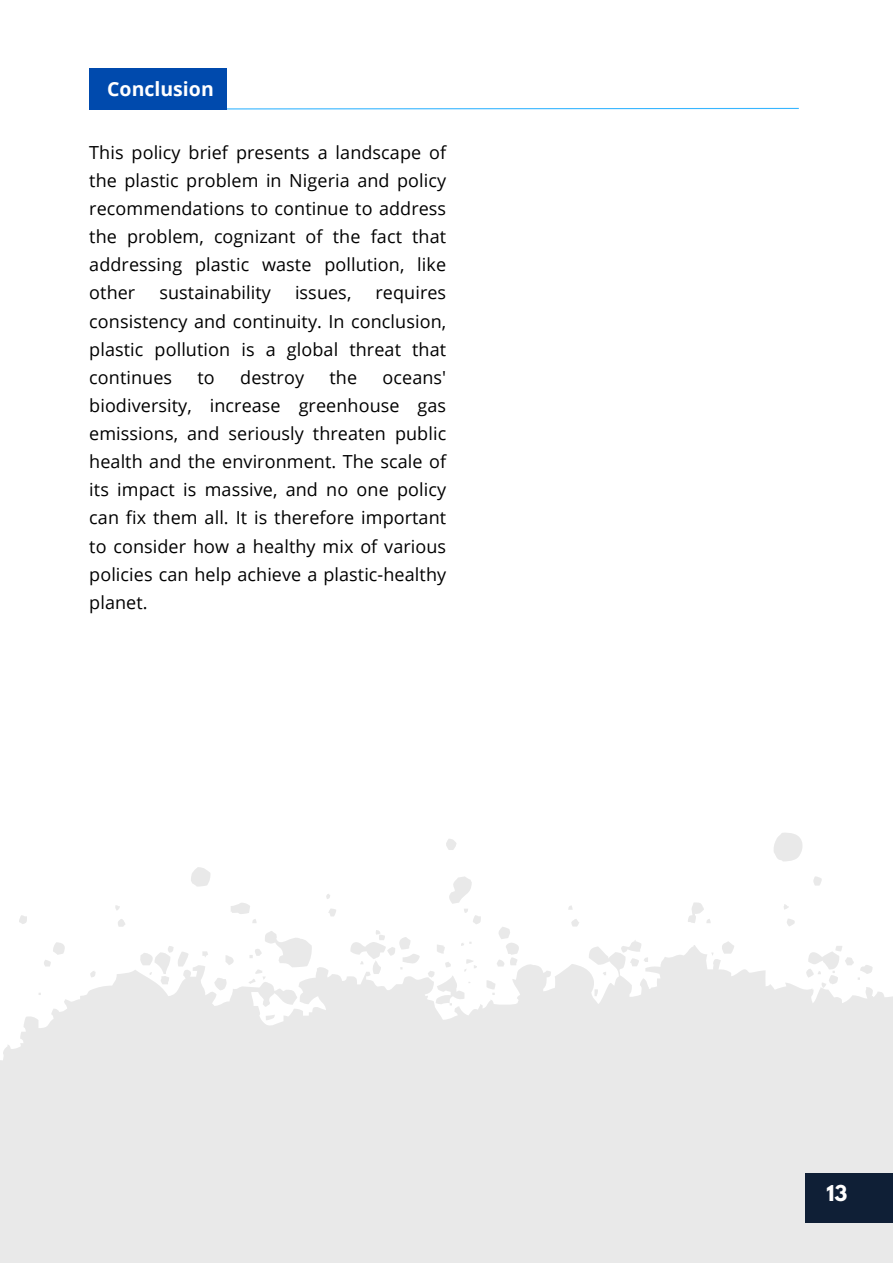
<style>
.page{position:relative;width:893px;height:1264px;background:#fff}
.page>*{position:absolute;margin:0;border:0;box-sizing:border-box;transform-origin:0 0}
.t1{font:700 19.5px "Open Sans";color:#fff}
.t2{font:700 19.35px "League Spartan";color:#fff}
.t3{font:18px/28px "Open Sans";letter-spacing:.005em;color:#000;text-align:justify}
</style>
<div class="page">
<svg style="left:0;top:833px;width:892px;height:429px;fill:#e9e9e9"></svg>
<div style="left:805px;top:1173px;width:87px;height:49px;background:#0f1f36"></div>
<svg style="left:227px;top:107px;width:572px;height:3px"></svg>
<div style="left:89px;top:68px;width:138px;height:42px;background:#004aad"></div>
<p class="t1" style="left:107px;top:75px;width:108px">Conclusion</p>
<p class="t3" style="left:89px;top:138px;width:358px">This policy brief presents a landscape of the plastic problem in Nigeria and policy recommendations to continue to address the problem, cognizant of the fact that addressing plastic waste pollution, like other</p>
<p class="t3" style="left:159px;top:278px;width:113px">sustainability</p>
<p class="t3" style="left:295px;top:278px;width:58px">issues,</p>
<p class="t3" style="left:89px;top:278px;width:358px;text-indent:286px">requires consistency and continuity. In conclusion, plastic pollution is a global threat that continues</p>
<p class="t3" style="left:197px;top:363px;width:19px">to</p>
<p class="t3" style="left:240px;top:363px;width:65px">destroy</p>
<p class="t3" style="left:329px;top:363px;width:29px">the</p>
<p class="t3" style="left:89px;top:363px;width:358px;text-indent:293px">oceans' biodiversity, increase greenhouse gas emissions, and seriously threaten public health and the environment. The scale of its impact is massive, and no one policy can fix them all. It is therefore important to consider how a healthy mix of various policies can help achieve a plastic-healthy planet.</p>
<p class="t2" style="left:826px;top:1183px;width:22px">13</p>
</div>
